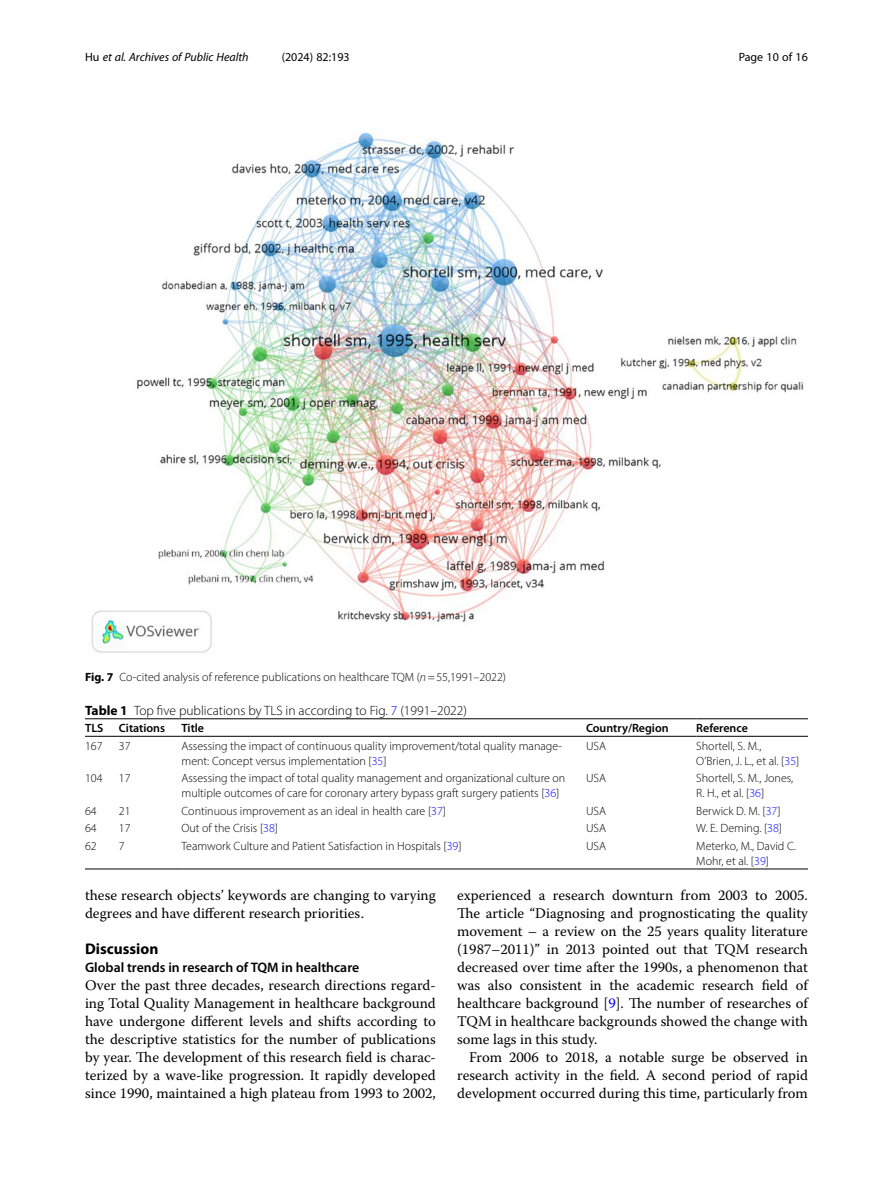
<style>
.page{position:relative;width:893px;height:1191px;background:#fff}
.page>*{position:absolute;margin:0;border:0;box-sizing:border-box;transform-origin:0 0}
.Head_1{font:700 15.45px "Myriad Pro";color:#000}
.Body_Text{font:14.7px/18px "Warnock Pro";color:#000;text-align:justify}
.Body_Text_Indent{font:14.7px/18px "Warnock Pro";color:#000}
.Head_2_After_1{font:600 13.8px "Myriad Pro";color:#000}
.Table_Caption{font:300 13.5px "Myriad Pro";color:#000}
.Table_Body{font:300 12px/15px "Myriad Pro";color:#000}
.Figure_Caption{font:300 12px "Myriad Pro";color:#000}
.Table_Head{font:600 12px "Myriad Pro";color:#000}
.t1{font:italic 12px "Myriad Pro";color:#000}
.t2{font:12px "Myriad Pro";color:#000}
.s1{font-style:normal}
.s2{font-weight:700}
.s3{font-style:italic}
.s4{color:#00f}
</style>
<div class="page">
<hr style="left:85px;top:736px;width:34px;height:1px;background:#000">
<hr style="left:119px;top:718px;width:62px;height:1px;background:#000">
<hr style="left:119px;top:736px;width:62px;height:1px;background:#000">
<hr style="left:181px;top:718px;width:405px;height:1px;background:#000">
<hr style="left:181px;top:736px;width:405px;height:1px;background:#000">
<hr style="left:586px;top:718px;width:110px;height:1px;background:#000">
<hr style="left:586px;top:736px;width:110px;height:1px;background:#000">
<hr style="left:696px;top:718px;width:112px;height:1px;background:#000">
<hr style="left:696px;top:736px;width:112px;height:1px;background:#000">
<hr style="left:85px;top:868px;width:34px;height:1px;background:#000">
<hr style="left:119px;top:868px;width:62px;height:1px;background:#000">
<hr style="left:181px;top:868px;width:405px;height:1px;background:#000">
<hr style="left:586px;top:868px;width:110px;height:1px;background:#000">
<hr style="left:696px;top:868px;width:112px;height:1px;background:#000">
<hr style="left:85px;top:718px;width:34px;height:1px;background:#000">
<img style="left:91px;top:132px;width:713px;height:521px">
<p class="t1" style="left:85px;top:50px;width:165px"><span class="s1">Hu</span> et al. Archives of Public Health</p>
<p class="t2" style="left:282px;top:50px;width:70px">(2024) 82:193</p>
<p class="t2" style="left:739px;top:50px;width:71px">Page 10 of 16</p>
<p class="Figure_Caption" style="left:85px;top:669px;width:423px"><span class="s2">Fig. 7</span> Co-cited analysis of reference publications on healthcare TQM (<span class="s3">n</span>=55,1991–2022)</p>
<p class="Table_Caption" style="left:85px;top:702px;width:383px"><span class="s2">Table 1</span> Top five publications by TLS in according to Fig. <span class="s4">7</span> (1991–2022)</p>
<p class="Table_Head" style="left:85px;top:720px;width:20px">TLS</p>
<p class="Table_Head" style="left:119px;top:720px;width:48px">Citations</p>
<p class="Table_Head" style="left:181px;top:720px;width:24px">Title</p>
<p class="Table_Head" style="left:586px;top:720px;width:84px">Country/Region</p>
<p class="Table_Head" style="left:696px;top:720px;width:53px">Reference</p>
<p class="Table_Body" style="left:85px;top:738px;width:19px">167</p>
<p class="Table_Body" style="left:119px;top:738px;width:13px">37</p>
<p class="Table_Body" style="left:181px;top:738px;width:382px">Assessing the impact of continuous quality improvement/total quality manage&shy;ment: Concept versus implementation [<span class="s4">35</span>]</p>
<p class="Table_Body" style="left:586px;top:738px;width:22px">USA</p>
<p class="Table_Body" style="left:696px;top:738px;width:105px">Shortell, S. M.,<br>O’Brien, J. L., et al. [<span class="s4">35</span>]</p>
<p class="Table_Body" style="left:85px;top:770px;width:19px">104</p>
<p class="Table_Body" style="left:119px;top:770px;width:13px">17</p>
<p class="Table_Body" style="left:181px;top:770px;width:385px">Assessing the impact of total quality management and organizational culture on multiple outcomes of care for coronary artery bypass graft surgery patients [<span class="s4">36</span>]</p>
<p class="Table_Body" style="left:586px;top:770px;width:22px">USA</p>
<p class="Table_Body" style="left:696px;top:770px;width:99px">Shortell, S. M., Jones,<br>R. H., et al. [<span class="s4">36</span>]</p>
<p class="Table_Body" style="left:85px;top:803px;width:13px">64</p>
<p class="Table_Body" style="left:119px;top:803px;width:13px">21</p>
<p class="Table_Body" style="left:181px;top:803px;width:266px">Continuous improvement as an ideal in health care [<span class="s4">37</span>]</p>
<p class="Table_Body" style="left:586px;top:803px;width:22px">USA</p>
<p class="Table_Body" style="left:696px;top:803px;width:86px">Berwick D. M. [<span class="s4">37</span>]</p>
<p class="Table_Body" style="left:85px;top:820px;width:13px">64</p>
<p class="Table_Body" style="left:119px;top:820px;width:13px">17</p>
<p class="Table_Body" style="left:181px;top:820px;width:98px">Out of the Crisis [<span class="s4">38</span>]</p>
<p class="Table_Body" style="left:586px;top:820px;width:22px">USA</p>
<p class="Table_Body" style="left:696px;top:820px;width:87px">W. E. Deming. [<span class="s4">38</span>]</p>
<p class="Table_Body" style="left:85px;top:838px;width:13px">62</p>
<p class="Table_Body" style="left:119px;top:838px;width:7px">7</p>
<p class="Table_Body" style="left:181px;top:838px;width:282px">Teamwork Culture and Patient Satisfaction in Hospitals [<span class="s4">39</span>]</p>
<p class="Table_Body" style="left:586px;top:838px;width:22px">USA</p>
<p class="Table_Body" style="left:696px;top:838px;width:101px">Meterko, M., David C.<br>Mohr, et al. [<span class="s4">39</span>]</p>
<p class="Body_Text_Indent" style="left:85px;top:886px;width:352px">these research objects’ keywords are changing to varying degrees and have different research priorities.</p>
<p class="Head_1" style="left:85px;top:939px;width:75px">Discussion</p>
<p class="Head_2_After_1" style="left:85px;top:959px;width:276px">Global trends in research of TQM in healthcare</p>
<p class="Body_Text" style="left:85px;top:976px;width:352px">Over the past three decades, research directions regard&shy;ing Total Quality Management in healthcare background have undergone different levels and shifts according to the descriptive statistics for the number of publications by year. The development of this research field is charac&shy;terized by a wave-like progression. It rapidly developed since 1990, maintained a high plateau from 1993 to 2002,</p>
<p class="Body_Text" style="left:457px;top:886px;width:352px">experienced a research downturn from 2003 to 2005.<br>The article “Diagnosing and prognosticating the quality movement – a review on the 25 years quality literature (1987–2011)” in 2013 pointed out that TQM research decreased over time after the 1990s, a phenomenon that was also consistent in the academic research field of healthcare background [<span class="s4">9</span>]. The number of researches of TQM in healthcare backgrounds showed the change with some lags in this study.</p>
<p class="Body_Text_Indent" style="left:457px;top:1048px;width:352px;text-align:justify;text-indent:12px">From 2006 to 2018, a notable surge be observed in research activity in the field. A second period of rapid development occurred during this time, particularly from</p>
</div>
